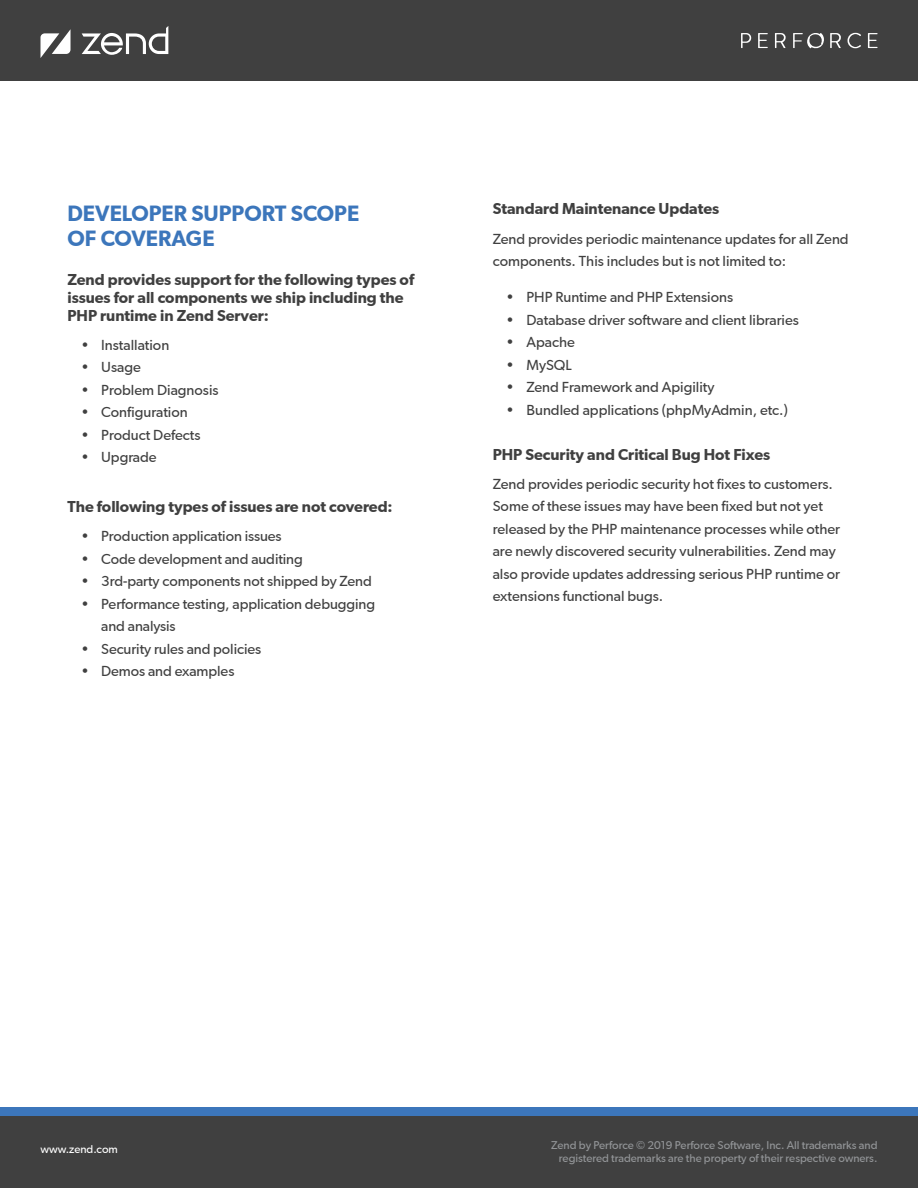
<style>
.page{position:relative;width:918px;height:1188px;background:#fff}
.page>*{position:absolute;margin:0;border:0;box-sizing:border-box;transform-origin:0 0}
.t1{font:600 21px/25.2px "Gibson";color:#3c76bb}
.t2{font:600 15px/18px "Gibson";color:#404040}
.t3{font:13.5px/22.5px "Gibson";color:#404040}
.t4{font:10.5px/13.5px "Gibson";color:#939598;text-align:right}
.t5{font:10.5px "Gibson";color:#fff}
</style>
<div class="page">
<div style="left:0;top:1115px;width:918px;height:73px;background:#404040"></div>
<div style="left:0;top:1107px;width:918px;height:8px;background:#3c76bb"></div>
<div style="left:0;top:0;width:918px;height:81px;background:#404040"></div>
<svg style="left:40px;top:29px;width:31px;height:29px"></svg>
<svg style="left:82px;top:26px;width:86px;height:29px"></svg>
<svg style="left:741px;top:33px;width:10px;height:15px"></svg>
<svg style="left:758px;top:33px;width:10px;height:15px"></svg>
<svg style="left:868px;top:33px;width:9px;height:15px"></svg>
<svg style="left:775px;top:33px;width:11px;height:15px"></svg>
<svg style="left:830px;top:33px;width:11px;height:15px"></svg>
<svg style="left:848px;top:33px;width:13px;height:15px"></svg>
<svg style="left:793px;top:33px;width:31px;height:16px"></svg>
<h1 class="t1" style="left:68px;top:201px;width:293px">DEVELOPER SUPPORT SCOPE<br>OF COVERAGE</h1>
<p class="t2" style="left:68px;top:270px;width:348px">Zend provides support for the following types of issues for all components we ship including the<br>PHP runtime in Zend Server:</p>
<p class="t3" style="left:81px;top:334px;width:90px">• Installation</p>
<p class="t3" style="left:81px;top:356px;width:61px">• Usage</p>
<p class="t3" style="left:81px;top:379px;width:139px">• Problem Diagnosis</p>
<p class="t3" style="left:81px;top:401px;width:108px">• Configuration</p>
<p class="t3" style="left:81px;top:424px;width:121px">• Product Defects</p>
<p class="t3" style="left:81px;top:446px;width:77px">• Upgrade</p>
<p class="t2" style="left:68px;top:497px;width:327px">The following types of issues are not covered:</p>
<p class="t3" style="left:81px;top:525px;width:202px">• Production application issues</p>
<p class="t3" style="left:81px;top:547px;width:223px">• Code development and auditing</p>
<p class="t3" style="left:81px;top:570px;width:292px">• 3rd-party components not shipped by Zend</p>
<p class="t3" style="left:101px;top:592px;width:275px;text-indent:-20px">• Performance testing, application debugging and analysis</p>
<p class="t3" style="left:81px;top:637px;width:182px">• Security rules and policies</p>
<p class="t3" style="left:81px;top:660px;width:155px">• Demos and examples</p>
<p class="t2" style="left:493px;top:200px;width:228px">Standard Maintenance Updates</p>
<p class="t3" style="left:493px;top:227px;width:357px">Zend provides periodic maintenance updates for all Zend components. This includes but is not limited to:</p>
<p class="t3" style="left:506px;top:286px;width:228px">• PHP Runtime and PHP Extensions</p>
<p class="t3" style="left:506px;top:308px;width:294px">• Database driver software and client libraries</p>
<p class="t3" style="left:506px;top:331px;width:70px">• Apache</p>
<p class="t3" style="left:506px;top:353px;width:67px">• MySQL</p>
<p class="t3" style="left:506px;top:376px;width:210px">• Zend Framework and Apigility</p>
<p class="t3" style="left:506px;top:398px;width:283px">• Bundled applications (phpMyAdmin, etc.)</p>
<p class="t2" style="left:493px;top:445px;width:279px">PHP Security and Critical Bug Hot Fixes</p>
<p class="t3" style="left:493px;top:473px;width:349px">Zend provides periodic security hot fixes to customers.<br>Some of these issues may have been fixed but not yet released by the PHP maintenance processes while other are newly discovered security vulnerabilities. Zend may also provide updates addressing serious PHP runtime or extensions functional bugs.</p>
<p class="t5" style="left:40px;top:1142px;width:79px">www.zend.com</p>
<p class="t4" style="left:551px;top:1138px;width:328px">Zend by Perforce © 2019 Perforce Software, Inc. All trademarks and registered trademarks are the property of their respective owners.</p>
</div>
